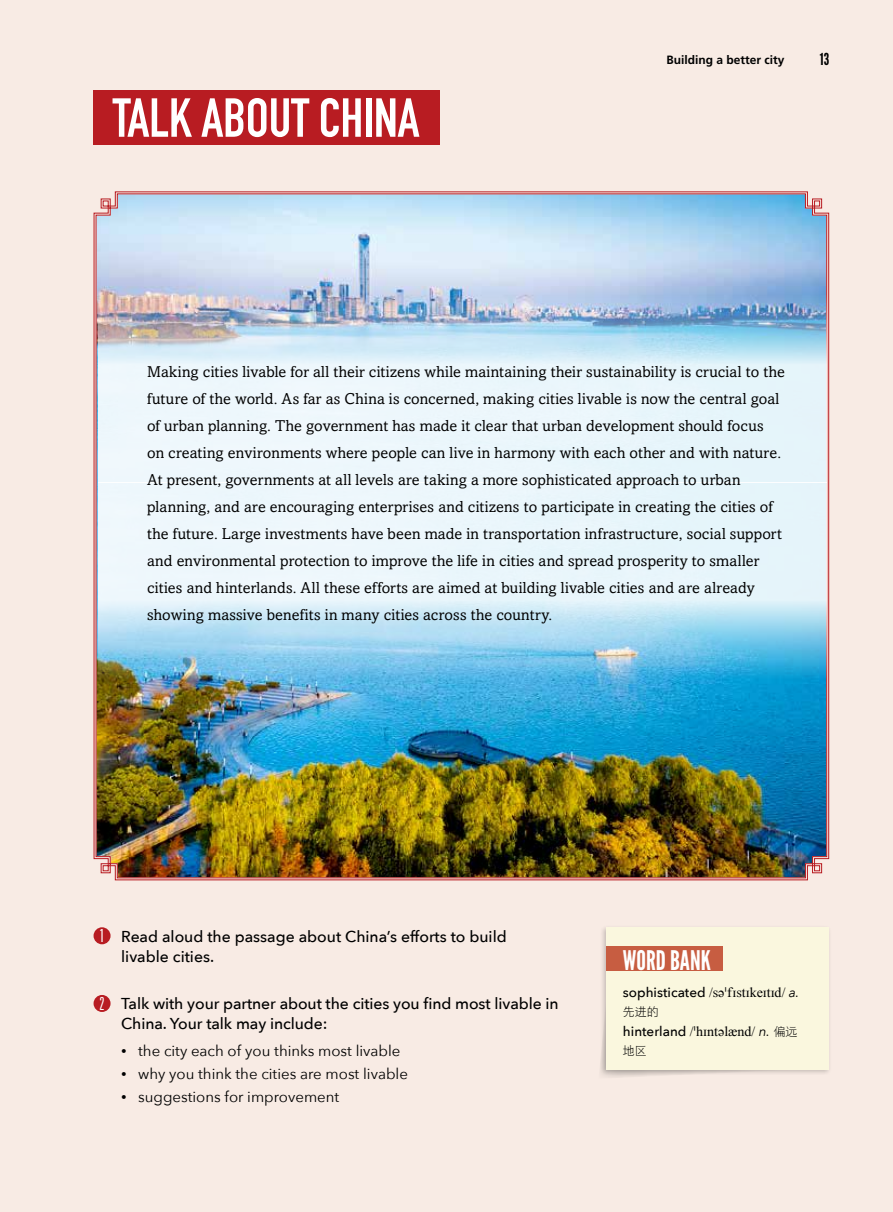
<style>
.page{position:relative;width:893px;height:1212px;background:#f8ebe4}
.page>*{position:absolute;margin:0;border:0;box-sizing:border-box;transform-origin:0 0}
.t1{font:700 54px "DIN Condensed";letter-spacing:-.005em;color:#fff}
.t2{font:27px "League Gothic";color:#fff}
.t3{font:16.5px "League Gothic";color:#000}
.t4{font:15.75px/27px "Amasis MT Pro";letter-spacing:.005em;color:#000}
.t5{font:500 15.75px/20.1px "Avenir Next";letter-spacing:-.005em;color:#000}
.t6{font:15px "Avenir Next";color:#000}
.t7{font:13.5px "Fltrp Phonetic IPAPSMT";color:#000}
.t8{font:700 12px "Frutiger LT Std";color:#000}
.t9{font:12px "DFP Hei W3";color:#000}
.s1{font-family:"Univers";font-weight:300;font-stretch:ultra-condensed;font-size:18px;color:#fff}
.s2{font-family:"DIN Cond";font-size:12px}
.s3{font-family:"Avenir Next";font-weight:500}
.s4{font-family:"Avenir Next";font-style:italic}
.s5{font-family:"DFP Hei W3";font-size:12px}
</style>
<div class="page">
<div style="left:94px;top:91px;width:346px;height:54px;background:#b81c22"></div>
<img style="left:95px;top:193px;width:733px;height:686px">
<div style="left:600px;top:924px;width:231px;height:152px;background:#000;opacity:.2"></div>
<div style="left:607px;top:927px;width:222px;height:142px;background:#faf7de"></div>
<div style="left:607px;top:946px;width:116px;height:25px;background:#c75d41"></div>
<div style="left:94px;top:927px;width:17px;height:17px;background:#b81c22;border-radius:50%"></div>
<div style="left:94px;top:995px;width:17px;height:17px;background:#b81c22;border-radius:50%"></div>
<img style="left:98px;top:279px;width:728px;height:203px">
<svg style="left:98px;top:482px;width:728px;height:197px;background:#c9e7f5"></svg>
<h1 class="t1" style="left:113px;top:82px;width:308px">TALK ABOUT CHINA</h1>
<p class="t8" style="left:666px;top:53px;width:120px">Building a better city</p>
<p class="t3" style="left:820px;top:50px;width:11px">13</p>
<p class="t4" style="left:147px;top:359px;width:639px">Making cities livable for all their citizens while maintaining their sustainability is crucial to the future of the world. As far as China is concerned, making cities livable is now the central goal of urban planning. The government has made it clear that urban development should focus<br>on creating environments where people can live in harmony with each other and with nature.<br>At present, governments at all levels are taking a more sophisticated approach to urban planning, and are encouraging enterprises and citizens to participate in creating the cities of the future. Large investments have been made in transportation infrastructure, social support and environmental protection to improve the life in cities and spread prosperity to smaller cities and hinterlands. All these efforts are aimed at building livable cities and are already showing massive benefits in many cities across the country.</p>
<p class="t5" style="left:121px;top:925px;width:387px;text-indent:-22px"><span class="s1">1</span> Read aloud the passage about China’s efforts to build livable cities.</p>
<p class="t5" style="left:121px;top:993px;width:439px;text-indent:-22px"><span class="s1">2</span> Talk with your partner about the cities you find most livable in<br>China. Your talk may include:</p>
<p class="t6" style="left:121px;top:1038px;width:281px"><span class="s2">•</span> the city each of you thinks most livable</p>
<p class="t6" style="left:121px;top:1061px;width:288px"><span class="s2">•</span> why you think the cities are most livable</p>
<p class="t6" style="left:121px;top:1084px;width:220px"><span class="s2">•</span> suggestions for improvement</p>
<h2 class="t2" style="left:623px;top:944px;width:89px">WORD BANK</h2>
<p class="t7" style="left:623px;top:984px;width:178px"><span class="s3">sophisticated</span> /s@9fIstIkeItId/ <span class="s4">a.</span></p>
<p class="t9" style="left:623px;top:1005px;width:37px">先进的</p>
<p class="t7" style="left:623px;top:1023px;width:176px"><span class="s3">hinterland</span> /9hInt@l{nd/ <span class="s4">n.</span> <span class="s5">偏远</span></p>
<p class="t9" style="left:623px;top:1044px;width:25px">地区</p>
</div>
